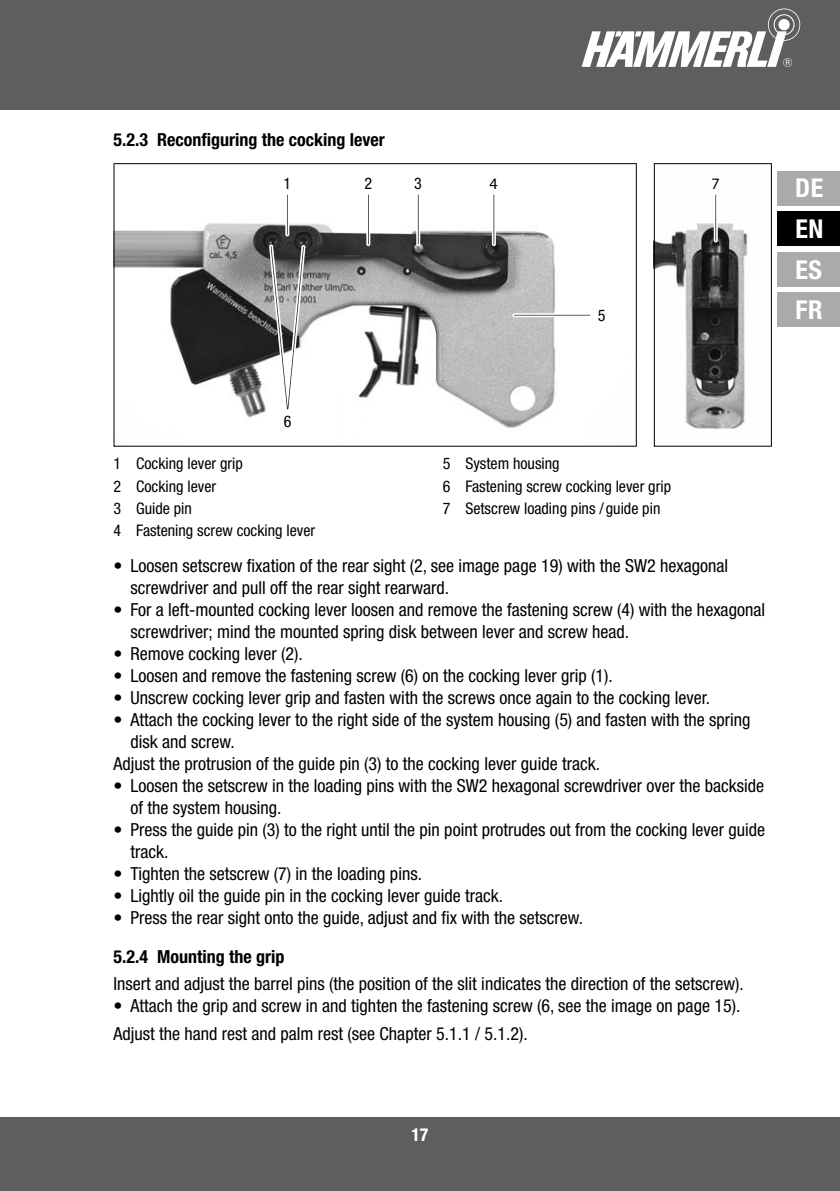
<style>
.page{position:relative;width:840px;height:1191px;background:#fff}
.page>*{position:absolute;margin:0;border:0;box-sizing:border-box;transform-origin:0 0}
.t1{font:700 condensed 26px/40.6px "Helvetica Neue LT Pro";letter-spacing:.025em;color:#fff;text-align:justify}
.t2{font:condensed 18px/22px "Helvetica Neue LT Pro";color:#000}
.t3{font:700 condensed 18px "Helvetica Neue LT Pro";color:#000}
.t4{font:700 condensed 18px "Helvetica Neue LT Pro";color:#fff}
.t5{font:condensed 16px/22px "Helvetica Neue LT Pro";color:#000}
.t6{font:condensed 16px "Helvetica Neue";color:#000}
.t7{font:16px "Myriad";color:#000}
</style>
<div class="page">
<div style="left:0;top:0;width:839px;height:109px;background:#5e5e5e"></div>
<div style="left:0;top:1117px;width:839px;height:74px;background:#5e5e5e"></div>
<svg style="left:581px;top:9px;width:218px;height:58px"></svg>
<div style="left:778px;top:19px;width:11px;height:11px;background:#fff;border-radius:50%"></div>
<div style="left:777px;top:171px;width:62px;height:34px;background:#aaa"></div>
<div style="left:777px;top:212px;width:62px;height:34px;background:#000"></div>
<div style="left:777px;top:252px;width:62px;height:34px;background:#aaa"></div>
<div style="left:777px;top:293px;width:62px;height:34px;background:#aaa"></div>
<svg style="left:113px;top:163px;width:523px;height:284px"></svg>
<svg style="left:653px;top:163px;width:118px;height:284px"></svg>
<p class="t3" style="left:113px;top:129px;width:273px">5.2.3 Reconfiguring the cocking lever</p>
<p class="t6" style="left:283px;top:174px;width:9px">1</p>
<p class="t6" style="left:364px;top:174px;width:9px">2</p>
<p class="t6" style="left:414px;top:174px;width:9px">3</p>
<p class="t7" style="left:489px;top:176px;width:10px">4</p>
<p class="t6" style="left:597px;top:306px;width:9px">5</p>
<p class="t7" style="left:711px;top:176px;width:10px">7</p>
<h1 class="t1" style="left:794px;top:168px;width:30px">DE EN ES FR</h1>
<p class="t6" style="left:283px;top:412px;width:9px">6</p>
<p class="t5" style="left:113px;top:452px;width:203px">1 Cocking lever grip<br>2 Cocking lever<br>3 Guide pin<br>4 Fastening screw cocking lever</p>
<p class="t5" style="left:442px;top:452px;width:230px">5 System housing<br>6 Fastening screw cocking lever grip<br>7 Setscrew loading pins / guide pin</p>
<p class="t2" style="left:130px;top:554px;width:599px;text-indent:-17px">• Loosen setscrew fixation of the rear sight (2, see image page 19) with the SW2 hexagonal screwdriver and pull off the rear sight rearward.</p>
<p class="t2" style="left:130px;top:598px;width:635px;text-indent:-17px">• For a left-mounted cocking lever loosen and remove the fastening screw (4) with the hexagonal screwdriver; mind the mounted spring disk between lever and screw head.</p>
<p class="t2" style="left:113px;top:642px;width:191px">• Remove cocking lever (2).</p>
<p class="t2" style="left:113px;top:664px;width:500px">• Loosen and remove the fastening screw (6) on the cocking lever grip (1).</p>
<p class="t2" style="left:113px;top:686px;width:598px">• Unscrew cocking lever grip and fasten with the screws once again to the cocking lever.</p>
<p class="t2" style="left:113px;top:708px;width:638px">• Attach the cocking lever to the right side of the system housing (5) and fasten with the spring</p>
<p class="t2" style="left:130px;top:730px;width:106px">disk and screw.</p>
<p class="t2" style="left:113px;top:752px;width:487px">Adjust the protrusion of the guide pin (3) to the cocking lever guide track.</p>
<p class="t2" style="left:130px;top:774px;width:634px;text-indent:-17px">• Loosen the setscrew in the loading pins with the SW2 hexagonal screwdriver over the backside of the system housing.</p>
<p class="t2" style="left:130px;top:818px;width:635px;text-indent:-17px">• Press the guide pin (3) to the right until the pin point protrudes out from the cocking lever guide track.</p>
<p class="t2" style="left:113px;top:862px;width:310px">• Tighten the setscrew (7) in the loading pins.</p>
<p class="t2" style="left:113px;top:884px;width:391px">• Lightly oil the guide pin in the cocking lever guide track.</p>
<p class="t2" style="left:113px;top:906px;width:471px">• Press the rear sight onto the guide, adjust and fix with the setscrew.</p>
<p class="t3" style="left:113px;top:945px;width:172px">5.2.4 mounting the grip</p>
<p class="t2" style="left:113px;top:973px;width:631px">Insert and adjust the barrel pins (the position of the slit indicates the direction of the setscrew).</p>
<p class="t2" style="left:113px;top:992px;width:628px;line-height:27.6px">• Attach the grip and screw in and tighten the fastening screw (6, see the image on page 15).<br>Adjust the hand rest and palm rest (see Chapter 5.1.1 / 5.1.2).</p>
<p class="t4" style="left:411px;top:1124px;width:19px">17</p>
</div>
